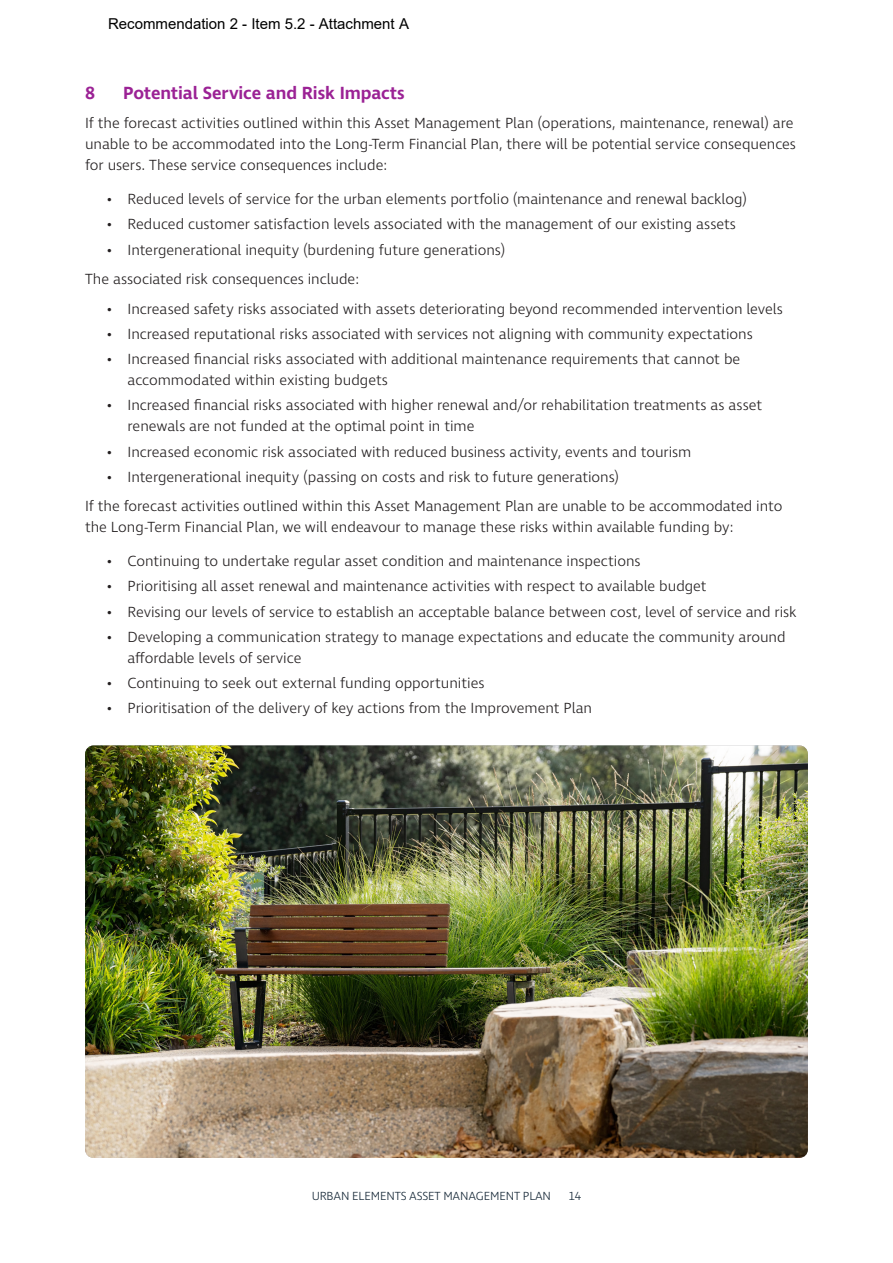
<style>
.page{position:relative;width:893px;height:1263px;background:#fff}
.page>*{position:absolute;margin:0;border:0;box-sizing:border-box;transform-origin:0 0}
.t1{font:600 18px "Ingra";letter-spacing:-.005em;color:#9b2295}
.t2{font:300 15px/21px "Ingra";letter-spacing:-.005em;color:#231f20}
.t3{font:15px "Arial";color:#000}
.t4{font:300 12px "Ingra";letter-spacing:-.015em;color:#172938}
</style>
<div class="page">
<img style="left:85px;top:745px;width:723px;height:413px">
<p class="t3" style="left:108px;top:14px;width:302px">Recommendation 2 - Item 5.2 - Attachment A</p>
<p class="t1" style="left:85px;top:81px;width:12px">8</p>
<p class="t1" style="left:123px;top:81px;width:283px">Potential Service and Risk Impacts</p>
<p class="t2" style="left:85px;top:113px;width:712px">If the forecast activities outlined within this Asset Management Plan (operations, maintenance, renewal) are unable to be accommodated into the Long-Term Financial Plan, there will be potential service consequences for users. These service consequences include:</p>
<p class="t2" style="left:106px;top:189px;width:642px">• Reduced levels of service for the urban elements portfolio (maintenance and renewal backlog)</p>
<p class="t2" style="left:106px;top:214px;width:631px">• Reduced customer satisfaction levels associated with the management of our existing assets</p>
<p class="t2" style="left:106px;top:240px;width:400px">• Intergenerational inequity (burdening future generations)</p>
<p class="t2" style="left:85px;top:269px;width:276px">The associated risk consequences include:</p>
<p class="t2" style="left:106px;top:299px;width:678px">• Increased safety risks associated with assets deteriorating beyond recommended intervention levels</p>
<p class="t2" style="left:106px;top:324px;width:648px">• Increased reputational risks associated with services not aligning with community expectations</p>
<p class="t2" style="left:128px;top:349px;width:614px;text-indent:-21px">• Increased financial risks associated with additional maintenance requirements that cannot be accommodated within existing budgets</p>
<p class="t2" style="left:128px;top:395px;width:636px;text-indent:-21px">• Increased financial risks associated with higher renewal and/or rehabilitation treatments as asset renewals are not funded at the optimal point in time</p>
<p class="t2" style="left:106px;top:442px;width:587px">• Increased economic risk associated with reduced business activity, events and tourism</p>
<p class="t2" style="left:106px;top:467px;width:514px">• Intergenerational inequity (passing on costs and risk to future generations)</p>
<p class="t2" style="left:85px;top:496px;width:699px">If the forecast activities outlined within this Asset Management Plan are unable to be accommodated into the Long-Term Financial Plan, we will endeavour to manage these risks within available funding by:</p>
<p class="t2" style="left:106px;top:551px;width:536px">• Continuing to undertake regular asset condition and maintenance inspections</p>
<p class="t2" style="left:106px;top:577px;width:602px">• Prioritising all asset renewal and maintenance activities with respect to available budget</p>
<p class="t2" style="left:106px;top:602px;width:692px">• Revising our levels of service to establish an acceptable balance between cost, level of service and risk</p>
<p class="t2" style="left:128px;top:627px;width:659px;text-indent:-21px">• Developing a communication strategy to manage expectations and educate the community around affordable levels of service</p>
<p class="t2" style="left:106px;top:673px;width:380px">• Continuing to seek out external funding opportunities</p>
<p class="t2" style="left:106px;top:699px;width:487px">• Prioritisation of the delivery of key actions from the Improvement Plan</p>
<p class="t4" style="left:312px;top:1188px;width:241px">URBAN ELEMENTS ASSET MANAGEMENT PLAN</p>
<p class="t4" style="left:568px;top:1188px;width:14px">14</p>
</div>
